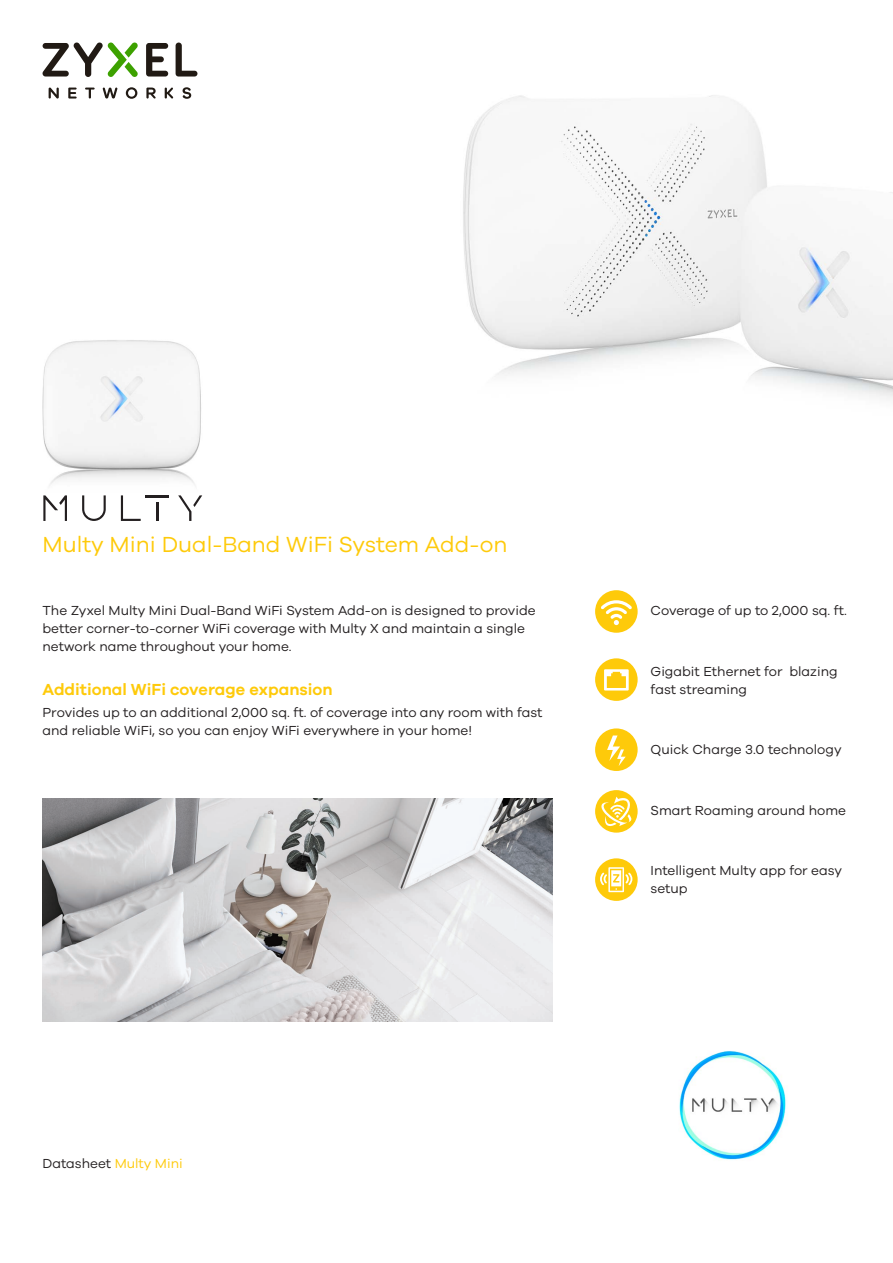
<style>
.page{position:relative;width:893px;height:1263px;background:#fff}
.page>*{position:absolute;margin:0;border:0;box-sizing:border-box;transform-origin:0 0}
.t1{font:22.5px "Galano Grotesque";color:#feca0a}
.t2{font:600 16.5px "Galano Grotesque";color:#feca0a}
.brand_2_0_features{font:13.5px/18px "Galano Grotesque";color:#231f20}
.s1{color:#feca0a}
</style>
<div class="page">
<svg style="left:49px;top:88px;width:10px;height:11px"></svg>
<svg style="left:68px;top:88px;width:9px;height:11px"></svg>
<svg style="left:85px;top:88px;width:10px;height:11px"></svg>
<svg style="left:103px;top:88px;width:15px;height:11px"></svg>
<svg style="left:126px;top:87px;width:11px;height:12px"></svg>
<svg style="left:165px;top:88px;width:9px;height:11px"></svg>
<svg style="left:182px;top:87px;width:9px;height:12px"></svg>
<svg style="left:146px;top:88px;width:10px;height:11px"></svg>
<svg style="left:176px;top:43px;width:21px;height:34px"></svg>
<svg style="left:146px;top:43px;width:22px;height:34px"></svg>
<svg style="left:42px;top:42px;width:96px;height:35px"></svg>
<img style="left:43px;top:340px;width:160px;height:156px">
<svg style="left:156px;top:502px;width:2px;height:19px"></svg>
<hr style="left:145px;top:495px;width:24px;height:3px;background:#231f20">
<svg style="left:121px;top:495px;width:20px;height:26px"></svg>
<svg style="left:82px;top:495px;width:24px;height:26px"></svg>
<svg style="left:43px;top:495px;width:24px;height:26px"></svg>
<svg style="left:178px;top:495px;width:24px;height:26px"></svg>
<img style="left:43px;top:798px;width:510px;height:224px">
<div style="left:595px;top:858px;width:43px;height:43px;background:#feca0a;border-radius:50%"></div>
<svg style="left:600px;top:867px;width:32px;height:25px"></svg>
<div style="left:595px;top:658px;width:43px;height:43px;background:#feca0a;border-radius:50%"></div>
<svg style="left:604px;top:669px;width:25px;height:21px"></svg>
<div style="left:595px;top:590px;width:43px;height:43px;background:#feca0a;border-radius:50%"></div>
<svg style="left:601px;top:600px;width:31px;height:25px"></svg>
<div style="left:595px;top:728px;width:43px;height:43px;background:#feca0a;border-radius:50%"></div>
<svg style="left:607px;top:735px;width:19px;height:31px"></svg>
<div style="left:595px;top:790px;width:43px;height:43px;background:#feca0a;border-radius:50%"></div>
<svg style="left:601px;top:797px;width:30px;height:29px"></svg>
<img style="left:463px;top:95px;width:430px;height:304px">
<img style="left:679px;top:1051px;width:107px;height:109px">
<p class="t1" style="left:43px;top:531px;width:467px">Multy Mini Dual-Band WiFi System Add-on</p>
<p class="brand_2_0_features" style="left:43px;top:601px;width:495px">The Zyxel Multy Mini Dual-Band WiFi System Add-on is designed to provide better corner-to-corner WiFi coverage with Multy X and maintain a single network name throughout your home.</p>
<p class="t2" style="left:43px;top:679px;width:292px">Additional WiFi coverage expansion</p>
<p class="brand_2_0_features" style="left:43px;top:703px;width:502px">Provides up to an additional 2,000 sq. ft. of coverage into any room with fast and reliable WiFi, so you can enjoy WiFi everywhere in your home!</p>
<p class="brand_2_0_features" style="left:43px;top:1154px;width:142px">Datasheet <span class="s1">Multy Mini</span></p>
<p class="brand_2_0_features" style="left:651px;top:601px;width:198px">Coverage of up to 2,000 sq. ft.</p>
<p class="brand_2_0_features" style="left:651px;top:662px;width:189px">Gigabit Ethernet for blazing fast streaming</p>
<p class="brand_2_0_features" style="left:651px;top:740px;width:192px">Quick Charge 3.0 technology</p>
<p class="brand_2_0_features" style="left:651px;top:801px;width:197px">Smart Roaming around home</p>
<p class="brand_2_0_features" style="left:651px;top:861px;width:193px">Intelligent Multy app for easy setup</p>
</div>
